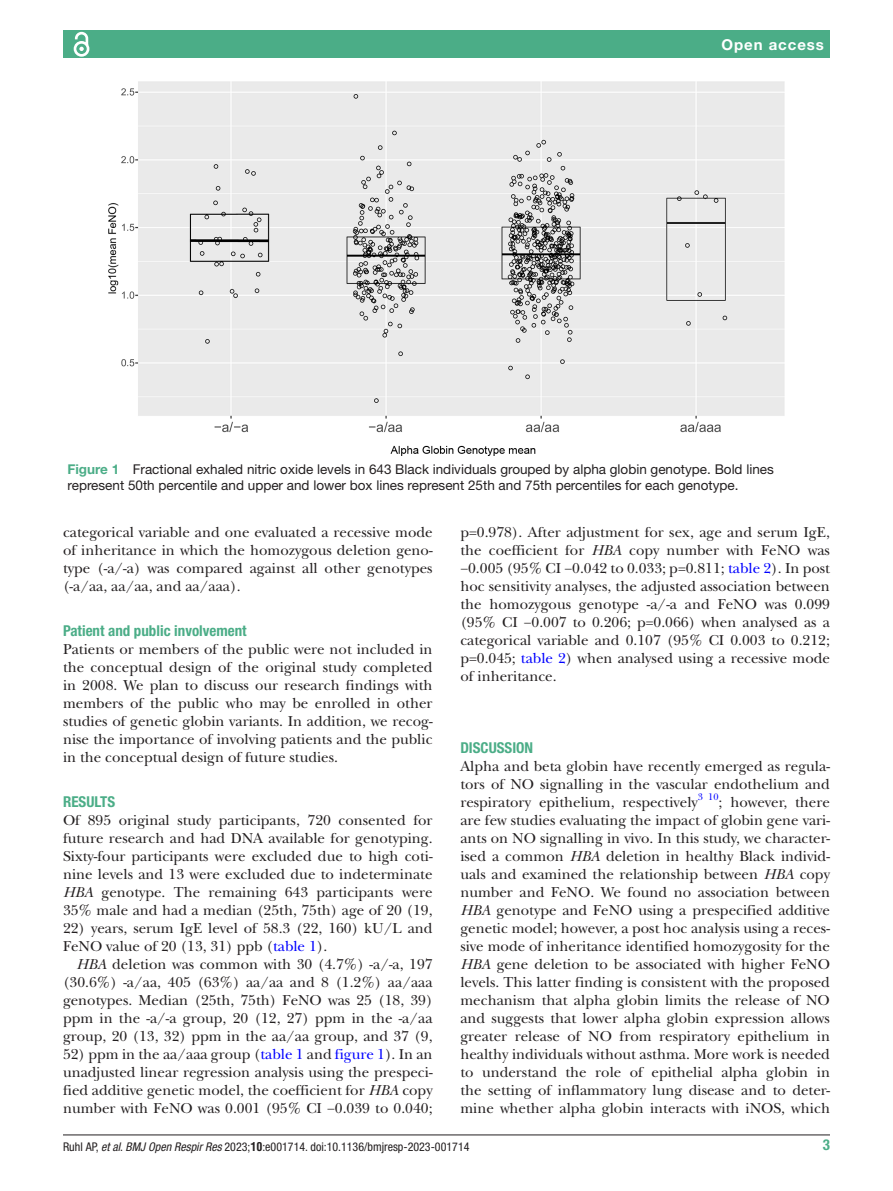
<style>
.page{position:relative;width:893px;height:1191px;background:#fff}
.page>*{position:absolute;margin:0;border:0;box-sizing:border-box;transform-origin:0 0}
.t1{font:15px/18px "New Baskerville";color:#231f20;text-align:justify}
.t2{font:700 condensed 15px "Helvetica Neue LT Std";color:#4bad87}
.t3{font:700 15px "Helvetica Neue LT Std";letter-spacing:.065em;color:#fff}
.t4{font:13.5px/16.2px "Helvetica Neue LT Std";color:#231f20}
.t5{font:condensed 12px "Helvetica Neue LT Std";color:#231f20}
.t6{font:9.9px "New Baskerville";color:#00f}
.s1{font-weight:700;color:#4bad87}
.s2{font-style:italic}
.s3{color:#00f}
.s4{font-family:"Helvetica";font-weight:700}
</style>
<div class="page">
<hr style="left:63px;top:1134px;width:767px;height:1px;background:#231f20">
<div style="left:63px;top:31px;width:767px;height:27px;background:#4bad87"></div>
<svg style="left:73px;top:31px;width:17px;height:26px"></svg>
<img style="left:109px;top:81px;width:675px;height:375px">
<p class="t3" style="left:721px;top:35px;width:104px">Open access</p>
<p class="t4" style="left:68px;top:460px;width:708px"><span class="s1">Figure 1</span> Fractional exhaled nitric oxide levels in 643 Black individuals grouped by alpha globin genotype. Bold lines represent 50th percentile and upper and lower box lines represent 25th and 75th percentiles for each genotype.</p>
<p class="t1" style="left:63px;top:523px;width:371px">categorical variable and one evaluated a recessive mode of inheritance in which the homozygous deletion geno&shy;type (-a/-a) was compared against all other genotypes (-a/aa, aa/aa, and aa/aaa).</p>
<p class="t2" style="left:63px;top:621px;width:185px">Patient and public involvement</p>
<p class="t1" style="left:63px;top:640px;width:371px">Patients or members of the public were not included in the conceptual design of the original study completed in 2008. We plan to discuss our research findings with members of the public who may be enrolled in other studies of genetic globin variants. In addition, we recog&shy;nise the importance of involving patients and the public in the conceptual design of future studies.</p>
<p class="t2" style="left:63px;top:792px;width:54px">RESULTS</p>
<p class="t1" style="left:63px;top:811px;width:371px">Of 895 original study participants, 720 consented for future research and had DNA available for genotyping.<br>Sixty-four participants were excluded due to high coti&shy;nine levels and 13 were excluded due to indeterminate <span class="s2">HBA</span> genotype. The remaining 643 participants were 35% male and had a median (25th, 75th) age of 20 (19,</p>
<p class="t1" style="left:63px;top:919px;width:371px">22) years, serum IgE level of 58.3 (22, 160) kU/L and<br>FeNO value of 20 (13, 31) ppb (<span class="s3">table 1</span>).</p>
<p class="t1" style="left:63px;top:955px;width:371px;text-indent:14px"><span class="s2">HBA</span> deletion was common with 30 (4.7%) -a/-a, 197 (30.6%) -a/aa, 405 (63%) aa/aa and 8 (1.2%) aa/aaa genotypes. Median (25th, 75th) FeNO was 25 (18, 39) ppm in the -a/-a group, 20 (12, 27) ppm in the -a/aa group, 20 (13, 32) ppm in the aa/aa group, and 37 (9,</p>
<p class="t1" style="left:63px;top:1045px;width:371px">52) ppm in the aa/aaa group (<span class="s3">table 1</span> and <span class="s3">figure 1</span>). In an unadjusted linear regression analysis using the prespeci&shy;fied additive genetic model, the coefficient for <span class="s2">HBA</span> copy number with FeNO was 0.001 (95% CI −0.039 to 0.040;</p>
<p class="t1" style="left:460px;top:523px;width:371px">p=0.978). After adjustment for sex, age and serum IgE, the coefficient for <span class="s2">HBA</span> copy number with FeNO was −0.005 (95% CI −0.042 to 0.033; p=0.811; <span class="s3">table 2</span>). In post hoc sensitivity analyses, the adjusted association between the homozygous genotype -a/-a and FeNO was 0.099 (95% CI −0.007 to 0.206; p=0.066) when analysed as a categorical variable and 0.107 (95% CI 0.003 to 0.212; p=0.045; <span class="s3">table 2</span>) when analysed using a recessive mode of inheritance.</p>
<p class="t2" style="left:460px;top:738px;width:74px">DISCUSSION</p>
<p class="t1" style="left:460px;top:757px;width:371px">Alpha and beta globin have recently emerged as regula&shy;tors of NO signalling in the vascular endothelium and respiratory epithelium, respectively</p>
<p class="t6" style="left:698px;top:791px;width:22px">3 10</p>
<p class="t1" style="left:460px;top:793px;width:371px;text-indent:258px">; however, there are few studies evaluating the impact of globin gene vari&shy;ants on NO signalling in vivo. In this study, we character&shy;ised a common <span class="s2">HBA</span> deletion in healthy Black individ&shy;uals and examined the relationship between <span class="s2">HBA</span> copy number and FeNO. We found no association between <span class="s2">HBA</span> genotype and FeNO using a prespecified additive genetic model; however, a post hoc analysis using a reces&shy;sive mode of inheritance identified homozygosity for the <span class="s2">HBA</span> gene deletion to be associated with higher FeNO levels. This latter finding is consistent with the proposed mechanism that alpha globin limits the release of NO and suggests that lower alpha globin expression allows greater release of NO from respiratory epithelium in healthy individuals without asthma. More work is needed to understand the role of epithelial alpha globin in the setting of inflammatory lung disease and to deter&shy;mine whether alpha globin interacts with iNOS, which</p>
<p class="t5" style="left:63px;top:1139px;width:408px">Ruhl AP, <span class="s2">et al</span>. <span class="s2">BMJ Open Respir Res</span> 2023;<span class="s4">10</span>:e001714. doi:10.1136/bmjresp-2023-001714</p>
<p class="t2" style="left:823px;top:1135px;width:9px">3</p>
</div>
